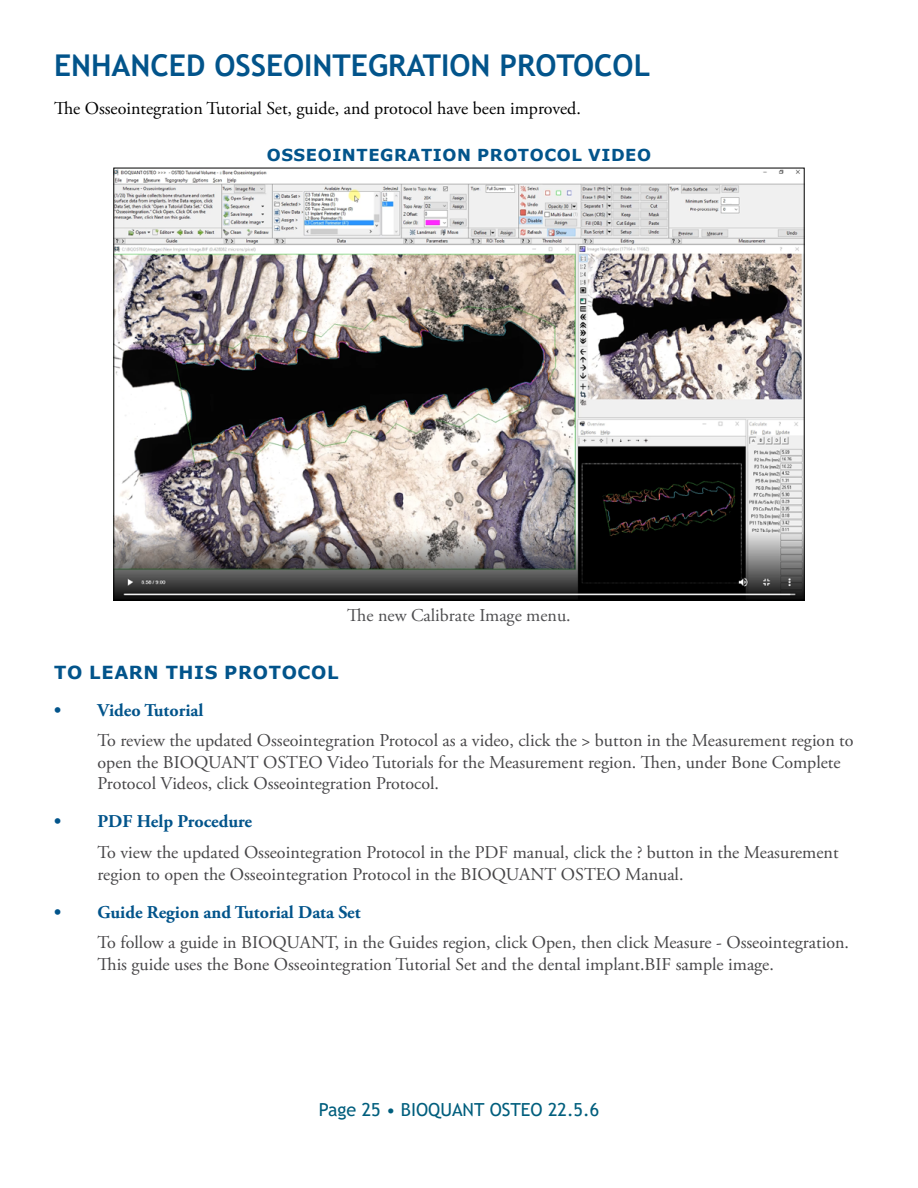
<style>
.page{position:relative;width:918px;height:1188px;background:#fff}
.page>*{position:absolute;margin:0;border:0;box-sizing:border-box;transform-origin:0 0}
.t1{font:700 30px "Trebuchet MS";color:#02548b}
.t2{font:18px/21.6px "Adobe Garamond Pro";color:#464547}
.t3{font:18px "Adobe Garamond Pro";color:#000}
.t4{font:700 18px "Adobe Garamond Pro";color:#02548b}
.t5{font:18px "Trebuchet MS";color:#005e7d}
.t6{font:18px "Adobe Garamond Pro";color:#4d4d4f}
.t7{font:700 18px "Verdana";letter-spacing:.035em;color:#02548b}
.t8{font:700 16.5px "Verdana";letter-spacing:.035em;color:#02548b}
</style>
<div class="page">
<img style="left:115px;top:170px;width:688px;height:428px">
<h1 class="t1" style="left:54px;top:47px;width:598px">ENHANCED OSSEOINTEGRATION PROTOCOL</h1>
<p class="t3" style="left:54px;top:98px;width:528px">The Osseointegration Tutorial Set, guide, and protocol have been improved.</p>
<p class="t8" style="left:267px;top:143px;width:386px">OSSEOINTEGRATION PROTOCOL VIDEO</p>
<p class="t6" style="left:347px;top:605px;width:225px">The new Calibrate Image menu.</p>
<p class="t7" style="left:54px;top:660px;width:286px">TO LEARN THIS PROTOCOL</p>
<p class="t4" style="left:54px;top:699px;width:151px">• Video Tutorial</p>
<p class="t2" style="left:98px;top:730px;width:758px">To review the updated Osseointegration Protocol as a video, click the &gt; button in the Measurement region to open the BIOQUANT OSTEO Video Tutorials for the Measurement region. Then, under Bone Complete<br>Protocol Videos, click Osseointegration Protocol.</p>
<p class="t4" style="left:54px;top:811px;width:200px">• PDF Help Procedure</p>
<p class="t2" style="left:98px;top:842px;width:743px">To view the updated Osseointegration Protocol in the PDF manual, click the ? button in the Measurement region to open the Osseointegration Protocol in the BIOQUANT OSTEO Manual.</p>
<p class="t4" style="left:54px;top:902px;width:308px">• Guide Region and Tutorial Data Set</p>
<p class="t2" style="left:98px;top:933px;width:753px">To follow a guide in BIOQUANT, in the Guides region, click Open, then click Measure - Osseointegration.<br>This guide uses the Bone Osseointegration Tutorial Set and the dental implant.BIF sample image.</p>
<p class="t5" style="left:319px;top:1098px;width:282px">Page 25 • BIOQUANT OSTEO 22.5.6</p>
</div>
